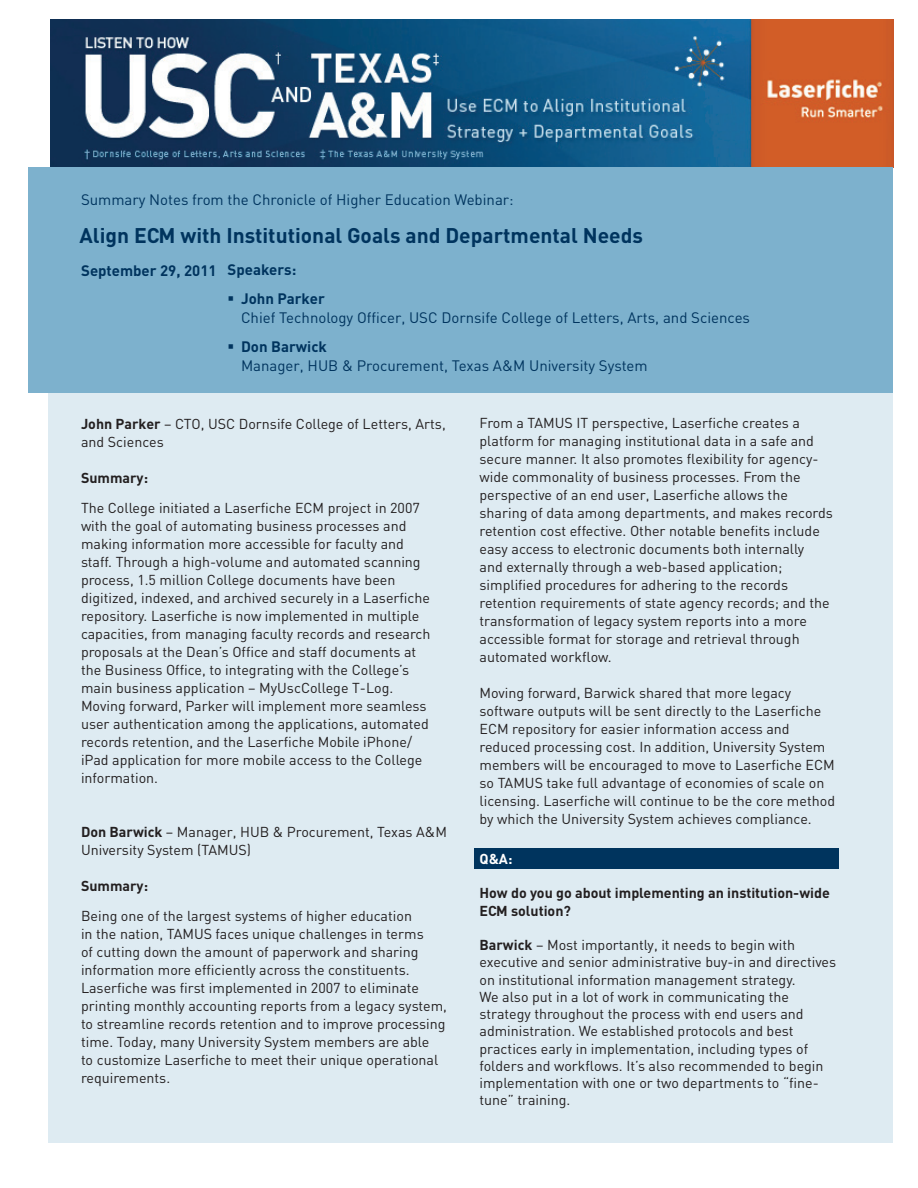
<style>
.page{position:relative;width:918px;height:1188px;background:#fff}
.page>*{position:absolute;margin:0;border:0;box-sizing:border-box;transform-origin:0 0}
.t1{font:700 21px "DIN";color:#00345e}
.t2{font:15px/19.5px "DIN";color:#00345e}
.t3{font:700 15px "DIN";color:#00345e}
.t4{font:14.25px/18px "DIN";color:#231f20}
.t5{font:700 14.25px/17.2px "DIN";color:#231f20}
.t6{font:700 14.25px "DIN";color:#fff}
.s1{font-weight:700}
</style>
<div class="page">
<div style="left:49px;top:392px;width:844px;height:751px;background:#deebf2"></div>
<img style="left:51px;top:19px;width:842px;height:148px">
<div style="left:28px;top:167px;width:865px;height:226px;background:#7db1cd"></div>
<div style="left:474px;top:848px;width:365px;height:21px;background:#00345e"></div>
<p class="t2" style="left:81px;top:190px;width:434px">Summary Notes from the Chronicle of Higher Education Webinar:</p>
<h1 class="t1" style="left:80px;top:222px;width:565px">Align ECM with Institutional Goals and Departmental Needs</h1>
<p class="t3" style="left:81px;top:261px;width:217px">September 29, 2011 Speakers:</p>
<p class="t2" style="left:241px;top:288px;width:511px;text-indent:-14px">▪ <span class="s1">John Parker<br></span>Chief Technology Officer, USC Dornsife College of Letters, Arts, and Sciences</p>
<p class="t2" style="left:241px;top:336px;width:408px;text-indent:-14px">▪ <span class="s1">Don Barwick<br></span>Manager, HUB &amp; Procurement, Texas A&amp;M University System</p>
<p class="t4" style="left:81px;top:415px;width:366px"><span class="s1">John Parker</span> – CTO, USC Dornsife College of Letters, Arts, and Sciences</p>
<p class="t5" style="left:81px;top:469px;width:69px">Summary:</p>
<p class="t4" style="left:81px;top:499px;width:351px">The College initiated a Laserfiche ECM project in 2007 with the goal of automating business processes and making information more accessible for faculty and staff. Through a high-volume and automated scanning process, 1.5 million College documents have been digitized, indexed, and archived securely in a Laserfiche repository. Laserfiche is now implemented in multiple capacities, from managing faculty records and research proposals at the Dean’s Office and staff documents at the Business Office, to integrating with the College’s main business application – MyUscCollege T-Log.<br>Moving forward, Parker will implement more seamless user authentication among the applications, automated records retention, and the Laserfiche Mobile iPhone/ iPad application for more mobile access to the College information.</p>
<p class="t4" style="left:81px;top:823px;width:367px"><span class="s1">Don Barwick</span> – Manager, HUB &amp; Procurement, Texas A&amp;M<br>University System (TAMUS)</p>
<p class="t5" style="left:81px;top:877px;width:69px">Summary:</p>
<p class="t4" style="left:81px;top:907px;width:368px">Being one of the largest systems of higher education<br>in the nation, TAMUS faces unique challenges in terms<br>of cutting down the amount of paperwork and sharing information more efficiently across the constituents.<br>Laserfiche was first implemented in 2007 to eliminate printing monthly accounting reports from a legacy system, to streamline records retention and to improve processing time. Today, many University System members are able<br>to customize Laserfiche to meet their unique operational requirements.</p>
<p class="t4" style="left:480px;top:414px;width:355px">From a TAMUS IT perspective, Laserfiche creates a platform for managing institutional data in a safe and secure manner. It also promotes flexibility for agency&shy;wide commonality of business processes. From the perspective of an end user, Laserfiche allows the sharing of data among departments, and makes records retention cost effective. Other notable benefits include easy access to electronic documents both internally<br>and externally through a web-based application; simplified procedures for adhering to the records retention requirements of state agency records; and the transformation of legacy system reports into a more accessible format for storage and retrieval through automated workflow.</p>
<p class="t4" style="left:480px;top:684px;width:357px">Moving forward, Barwick shared that more legacy software outputs will be sent directly to the Laserfiche ECM repository for easier information access and reduced processing cost. In addition, University System members will be encouraged to move to Laserfiche ECM so TAMUS take full advantage of economies of scale on licensing. Laserfiche will continue to be the core method by which the University System achieves compliance.</p>
<p class="t6" style="left:480px;top:849px;width:34px">Q&amp;A:</p>
<p class="t5" style="left:480px;top:884px;width:352px">How do you go about implementing an institution-wide<br>ECM solution?</p>
<p class="t4" style="left:480px;top:936px;width:358px;line-height:17.2px"><span class="s1">Barwick</span> – Most importantly, it needs to begin with executive and senior administrative buy-in and directives on institutional information management strategy.<br>We also put in a lot of work in communicating the strategy throughout the process with end users and administration. We established protocols and best practices early in implementation, including types of folders and workflows. It’s also recommended to begin implementation with one or two departments to “fine&shy;tune” training.</p>
</div>
